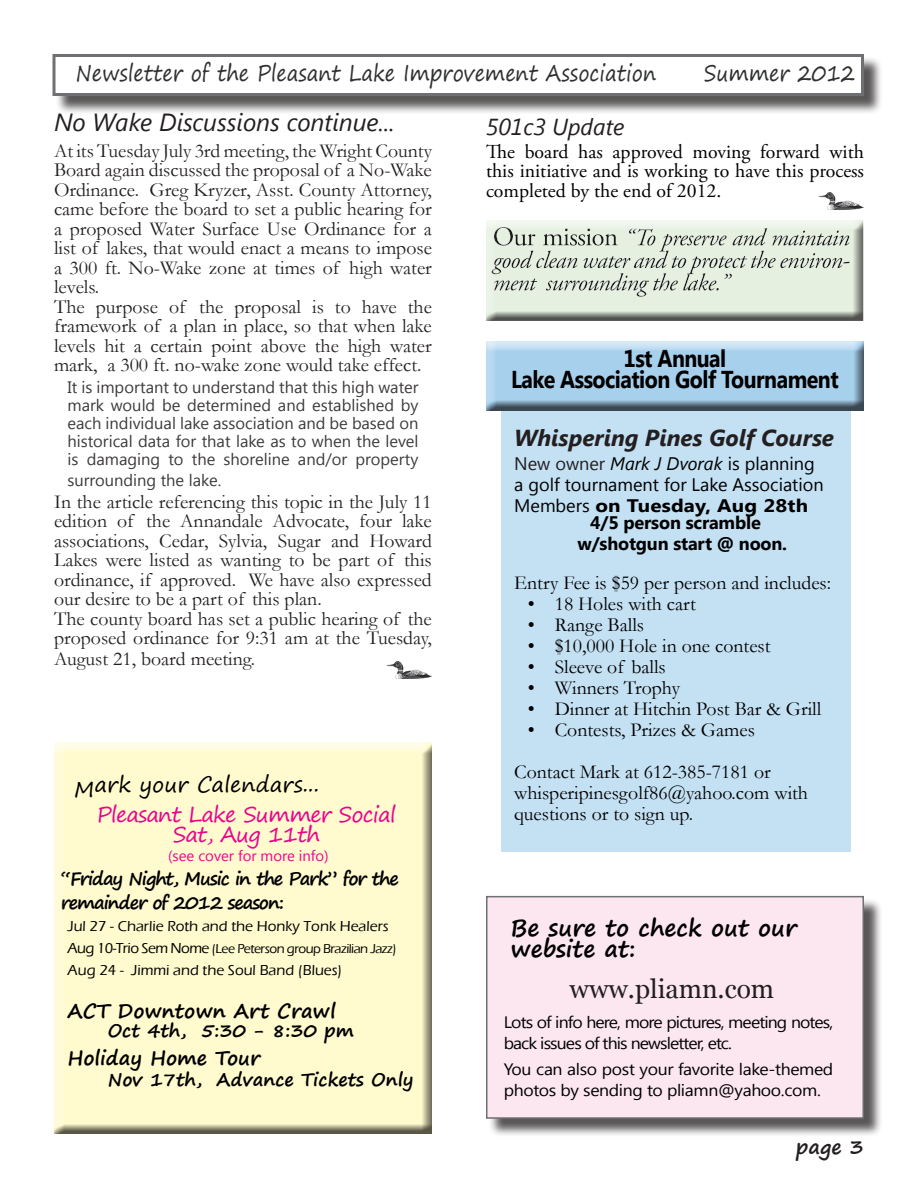
<style>
.page{position:relative;width:918px;height:1188px;background:#fff}
.page>*{position:absolute;margin:0;border:0;box-sizing:border-box;transform-origin:0 0}
.t1{font:26.4px "Georgia";color:#231f20}
.t2{font:italic 24.75px "Segoe UI";color:#231f20}
.t3{font:700 24.3px/21px "Segoe UI";letter-spacing:-.025em;color:#000;text-align:center;scale:.88 1}
.Paragraph_Style_1{font:700 23.1px/21px "Segoe Print";color:#000}
.t4{font:italic 700 23.1px "Segoe UI";color:#231f20}
.t5{font:italic 23.1px "Segoe UI";color:#231f20}
.t6{font:22.5px "Segoe Print";color:#2f3030;scale:.88 1}
.t7{font:21.45px/19.6px "Segoe Print";letter-spacing:-.04em;color:#ed028c;text-align:center}
.t8{font:21.45px "Segoe Print";color:#000}
.t9{font:19.8px/19.5px "Garamond";color:#231f20;text-align:justify}
.t10{font:19.8px/21px "Garamond";color:#000}
.Paragraph_Style_2{font:19.8px/19.5px "Adobe Garamond Pro";color:#000;text-align:justify}
.t11{font:700 19.8px "Segoe Print";color:#000}
.t12{font:700 19.8px "Segoe Print";color:#231f20}
.t13{font:18.15px/21px "Segoe UI";color:#000}
.t14{font:700 18.15px/24px "Segoe Print";letter-spacing:-.06em;color:#000}
.t15{font:700 18.15px "Segoe Print";color:#000}
.t16{font:700 18.15px "Segoe UI";letter-spacing:-.01em;color:#000}
.t17{font:16.5px/18px "Segoe UI";color:#231f20;text-align:justify}
.Paragraph_Style_1-2{font:16.5px/21px "Segoe UI";letter-spacing:-.05em;color:#000;scale:1.07 1}
.Paragraph_Style_1-3{font:16.5px/21px "Segoe UI";letter-spacing:-.02em;color:#000;scale:1.07 1}
.t18{font:500 14.85px "Eras ITC";color:#000}
.t19{font:14.85px "Segoe UI";color:#ed028c}
.t20{font:500 13.2px "Eras ITC";letter-spacing:-.04em;color:#000}
.s1{font-size:14.85px}
.s2{color:#231f20}
.s3{font-style:italic}
.s4{font-weight:700}
</style>
<div class="page">
<div style="left:55px;top:56px;width:828px;height:58px;background:#231f20;opacity:.75"></div>
<div style="left:54px;top:56px;width:808px;height:38px;background:#fff"></div>
<div style="left:52px;top:54px;width:812px;height:42px;border:3px solid #6f7073"></div>
<div style="left:488px;top:898px;width:394px;height:239px;background:#231f20;opacity:.75"></div>
<div style="left:486px;top:896px;width:378px;height:223px;background:#fce7f0;border:2px solid #6f7073"></div>
<div style="left:53px;top:741px;width:387px;height:394px;background:#231f20;opacity:.75"></div>
<div style="left:501px;top:403px;width:349px;height:449px;background:#c4e0f3"></div>
<div style="left:486px;top:218px;width:388px;height:104px;background:#231f20;opacity:.75"></div>
<img style="left:386px;top:661px;width:46px;height:17px">
<img style="left:818px;top:193px;width:46px;height:16px">
<div style="left:484px;top:341px;width:391px;height:76px;background:#231f20;opacity:.75"></div>
<p class="t6" style="left:76px;top:53px;width:661px">Newsletter of the Pleasant Lake Improvement Association</p>
<p class="t6" style="left:704px;top:53px;width:174px">Summer 2012</p>
<p class="t2" style="left:54px;top:105px;width:342px">No Wake Discussions continue...</p>
<p class="t5" style="left:486px;top:110px;width:140px">501c3 Update</p>
<p class="t9" style="left:54px;top:140px;width:379px">At its Tuesday July 3rd meeting, the Wright County Board again discussed the proposal of a No-Wake Ordinance. Greg Kryzer, Asst. County Attorney, came before the board to set a public hearing for a proposed Water Surface Use Ordinance for a list of lakes, that would enact a means to impose a 300 ft. No-Wake zone at times of high water levels.</p>
<p class="t9" style="left:54px;top:296px;width:379px">The purpose of the proposal is to have the framework of a plan in place, so that when lake levels hit a certain point above the high water mark, a 300 ft. no-wake zone would take effect.</p>
<p class="t17" style="left:68px;top:377px;width:353px">It is important to understand that this high water mark would be determined and established by each individual lake association and be based on historical data for that lake as to when the level is damaging to the shoreline and/or property</p>
<p class="t17" style="left:68px;top:470px;width:155px">surrounding the lake.</p>
<p class="t9" style="left:54px;top:491px;width:379px">In the article referencing this topic in the July 11 edition of the Annandale Advocate, four lake associations, Cedar, Sylvia, Sugar and Howard Lakes were listed as wanting to be part of this ordinance, if approved. We have also expressed our desire to be a part of this plan.</p>
<p class="t9" style="left:54px;top:608px;width:379px;line-height:20.2px">The county board has set a public hearing of the proposed ordinance for 9:31 am at the Tuesday, August 21, board meeting.</p>
<p class="t8" style="left:74px;top:765px;width:246px">Mark your Calendars...</p>
<p class="t7" style="left:97px;top:804px;width:301px">Pleasant Lake Summer Social<br>Sat, Aug 11th</p>
<p class="t19" style="left:168px;top:846px;width:162px">(see cover for more info)</p>
<p class="t14" style="left:61px;top:866px;width:340px">“Friday Night, Music in the Park” for the remainder of 2012 season:</p>
<p class="t18" style="left:68px;top:918px;width:323px">Jul 27 - Charlie Roth and the Honky Tonk Healers</p>
<p class="t20" style="left:68px;top:941px;width:331px"><span class="s1">Aug 10-Trio Sem Nome</span> (Lee Peterson group Brazilian Jazz)</p>
<p class="t18" style="left:68px;top:961px;width:276px">Aug 24 - Jimmi and the Soul Band (Blues)</p>
<p class="t11" style="left:68px;top:993px;width:270px">ACT Downtown Art Crawl</p>
<p class="t15" style="left:108px;top:1014px;width:248px">Oct 4th, 5:30 - 8:30 pm</p>
<p class="t11" style="left:68px;top:1040px;width:194px">Holiday Home Tour</p>
<p class="t15" style="left:108px;top:1063px;width:307px">Nov 17th, Advance Tickets Only</p>
<p class="Paragraph_Style_2" style="left:486px;top:143px;width:380px">The board has approved moving forward with this initiative and is working to have this process completed by the end of 2012.</p>
<p class="t3" style="left:511px;top:347px;width:374px">1st Annual<br>Lake Association Golf Tournament</p>
<p class="t4" style="left:514px;top:422px;width:321px">Whispering Pines Golf Course</p>
<p class="t13" style="left:514px;top:453px;width:311px"><span class="s2">New owner</span> <span class="s3">Mark J Dvorak</span> is planning a golf tournament for Lake Association<br>Members <span class="s4">on Tuesday, Aug 28th</span></p>
<p class="t16" style="left:590px;top:509px;width:172px">4/5 person scramble</p>
<p class="t16" style="left:577px;top:530px;width:211px">w/shotgun start @ noon.</p>
<p class="t10" style="left:514px;top:572px;width:318px">Entry Fee is $59 per person and includes:</p>
<p class="t10" style="left:528px;top:593px;width:170px">• 18 Holes with cart</p>
<p class="t10" style="left:528px;top:614px;width:118px">• Range Balls</p>
<p class="t10" style="left:528px;top:635px;width:244px">• $10,000 Hole in one contest</p>
<p class="t10" style="left:528px;top:656px;width:140px">• Sleeve of balls</p>
<p class="t10" style="left:528px;top:677px;width:154px">• Winners Trophy</p>
<p class="t10" style="left:528px;top:698px;width:295px">• Dinner at Hitchin Post Bar &amp; Grill</p>
<p class="t10" style="left:528px;top:719px;width:229px">• Contests, Prizes &amp; Games</p>
<p class="t10" style="left:514px;top:761px;width:295px">Contact Mark at 612-385-7181 or whisperipinesgolf86@yahoo.com with questions or to sign up.</p>
<p class="Paragraph_Style_1" style="left:511px;top:917px;width:288px">Be sure to check out our website at:</p>
<p class="t1" style="left:570px;top:973px;width:206px">www.pliamn.com</p>
<p class="Paragraph_Style_1-2" style="left:504px;top:1011px;width:309px">Lots of info here, more pictures, meeting notes, back issues of this newsletter, etc.</p>
<p class="Paragraph_Style_1-3" style="left:504px;top:1058px;width:310px">You can also post your favorite lake-themed photos by sending to pliamn@yahoo.com.</p>
<p class="t12" style="left:796px;top:1129px;width:70px">page 3</p>
</div>
